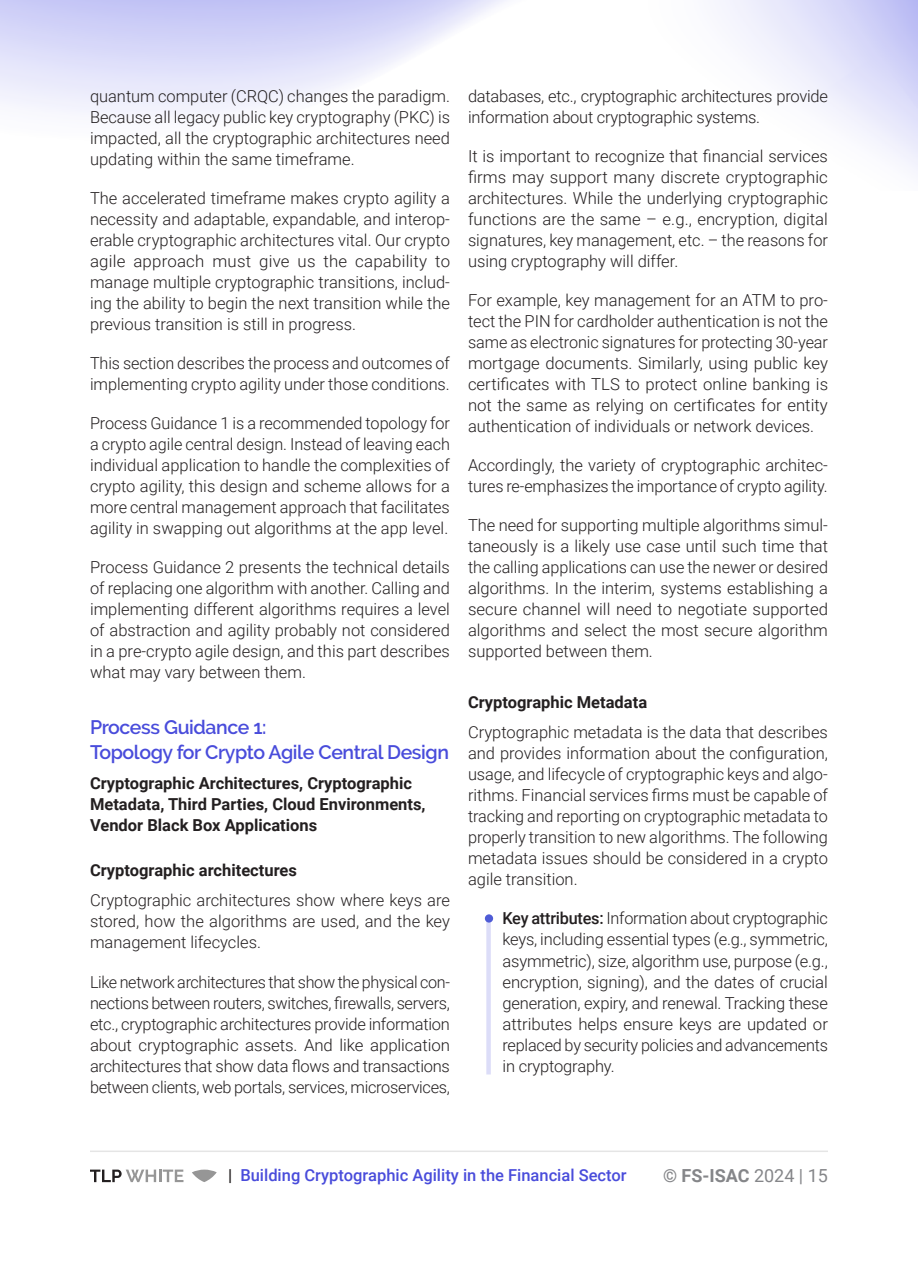
<style>
.page{position:relative;width:918px;height:1263px;background:#fff}
.page>*{position:absolute;margin:0;border:0;box-sizing:border-box;transform-origin:0 0}
.t1{font:600 19.5px/25.5px "Raleway";letter-spacing:-.02em;color:#494cdb}
.t2{font:700 18px "Roboto";color:#858689}
.t3{font:300 16.5px/21px "Roboto";color:#231f20;text-align:justify}
.t4{font:700 16.5px/21px "Roboto";color:#231f20}
.t5{font:500 16.5px "Roboto";color:#494cdb}
.s1{font-weight:500}
.s2{color:#231f20}
.s3{font-weight:400}
</style>
<div class="page">
<hr style="left:90px;top:1150px;width:738px;height:2px;background:#e5e5e5">
<svg style="left:90px;top:1169px;width:93px;height:13px"></svg>
<svg style="left:192px;top:1169px;width:25px;height:13px"></svg>
<div style="left:486px;top:918px;width:5px;height:156px;background:#dcddf8"></div>
<div style="left:485px;top:914px;width:8px;height:8px;background:#4f5cd6;border-radius:50%"></div>
<p class="t3" style="left:90px;top:85px;width:362px">quantum computer (CRQC) changes the paradigm.<br>Because all legacy public key cryptography (PKC) is impacted, all the cryptographic architectures need updating within the same timeframe.</p>
<p class="t3" style="left:90px;top:187px;width:362px">The accelerated timeframe makes crypto agility a necessity and adaptable, expandable, and interop&shy;erable cryptographic architectures vital. Our crypto agile approach must give us the capability to manage multiple cryptographic transitions, includ&shy;ing the ability to begin the next transition while the previous transition is still in progress.</p>
<p class="t3" style="left:90px;top:352px;width:361px">This section describes the process and outcomes of implementing crypto agility under those conditions.</p>
<p class="t3" style="left:90px;top:412px;width:362px">Process Guidance 1 is a recommended topology for a crypto agile central design. Instead of leaving each individual application to handle the complexities of crypto agility, this design and scheme allows for a more central management approach that facilitates agility in swapping out algorithms at the app level.</p>
<p class="t3" style="left:90px;top:556px;width:362px">Process Guidance 2 presents the technical details of replacing one algorithm with another. Calling and implementing different algorithms requires a level of abstraction and agility probably not considered in a pre-crypto agile design, and this part describes what may vary between them.</p>
<p class="t1" style="left:90px;top:714px;width:361px">Process Guidance 1:<br>Topology for Crypto Agile Central Design</p>
<p class="t4" style="left:90px;top:772px;width:337px">Cryptographic Architectures, Cryptographic<br>Metadata, Third Parties, Cloud Environments,<br>Vendor Black Box Applications</p>
<p class="t4" style="left:90px;top:859px;width:208px">Cryptographic architectures</p>
<p class="t3" style="left:90px;top:889px;width:362px">Cryptographic architectures show where keys are stored, how the algorithms are used, and the key management lifecycles.</p>
<p class="t3" style="left:90px;top:970px;width:362px">Like network architectures that show the physical con&shy;nections between routers, switches, firewalls, servers, etc., cryptographic architectures provide information about cryptographic assets. And like application architectures that show data flows and transactions between clients, web portals, services, microservices,</p>
<p class="t3" style="left:468px;top:85px;width:362px">databases, etc., cryptographic architectures provide information about cryptographic systems.</p>
<p class="t3" style="left:468px;top:145px;width:362px">It is important to recognize that financial services firms may support many discrete cryptographic architectures. While the underlying cryptographic functions are the same – e.g., encryption, digital signatures, key management, etc. – the reasons for using cryptography will differ.</p>
<p class="t3" style="left:468px;top:289px;width:362px">For example, key management for an ATM to pro&shy;tect the PIN for cardholder authentication is not the same as electronic signatures for protecting 30-year mortgage documents. Similarly, using public key certificates with TLS to protect online banking is not the same as relying on certificates for entity authentication of individuals or network devices.</p>
<p class="t3" style="left:468px;top:454px;width:361px">Accordingly, the variety of cryptographic architec&shy;tures re-emphasizes the importance of crypto agility.</p>
<p class="t3" style="left:468px;top:514px;width:362px">The need for supporting multiple algorithms simul&shy;taneously is a likely use case until such time that the calling applications can use the newer or desired algorithms. In the interim, systems establishing a secure channel will need to negotiate supported algorithms and select the most secure algorithm supported between them.</p>
<p class="t4" style="left:468px;top:691px;width:181px">Cryptographic Metadata</p>
<p class="t3" style="left:468px;top:721px;width:362px">Cryptographic metadata is the data that describes and provides information about the configuration, usage, and lifecycle of cryptographic keys and algo&shy;rithms. Financial services firms must be capable of tracking and reporting on cryptographic metadata to properly transition to new algorithms. The following metadata issues should be considered in a crypto agile transition.</p>
<p class="t3" style="left:502px;top:907px;width:327px"><span class="s1">Key attributes:</span> Information about cryptographic keys, including essential types (e.g., symmetric, asymmetric), size, algorithm use, purpose (e.g., encryption, signing), and the dates of crucial generation, expiry, and renewal. Tracking these attributes helps ensure keys are updated or replaced by security policies and advancements in cryptography.</p>
<p class="t5" style="left:228px;top:1163px;width:400px"><span class="s2">|</span> Building Cryptographic Agility in the Financial Sector</p>
<p class="t2" style="left:663px;top:1163px;width:167px">© FS-ISAC <span class="s3">2024 | 15</span></p>
</div>
